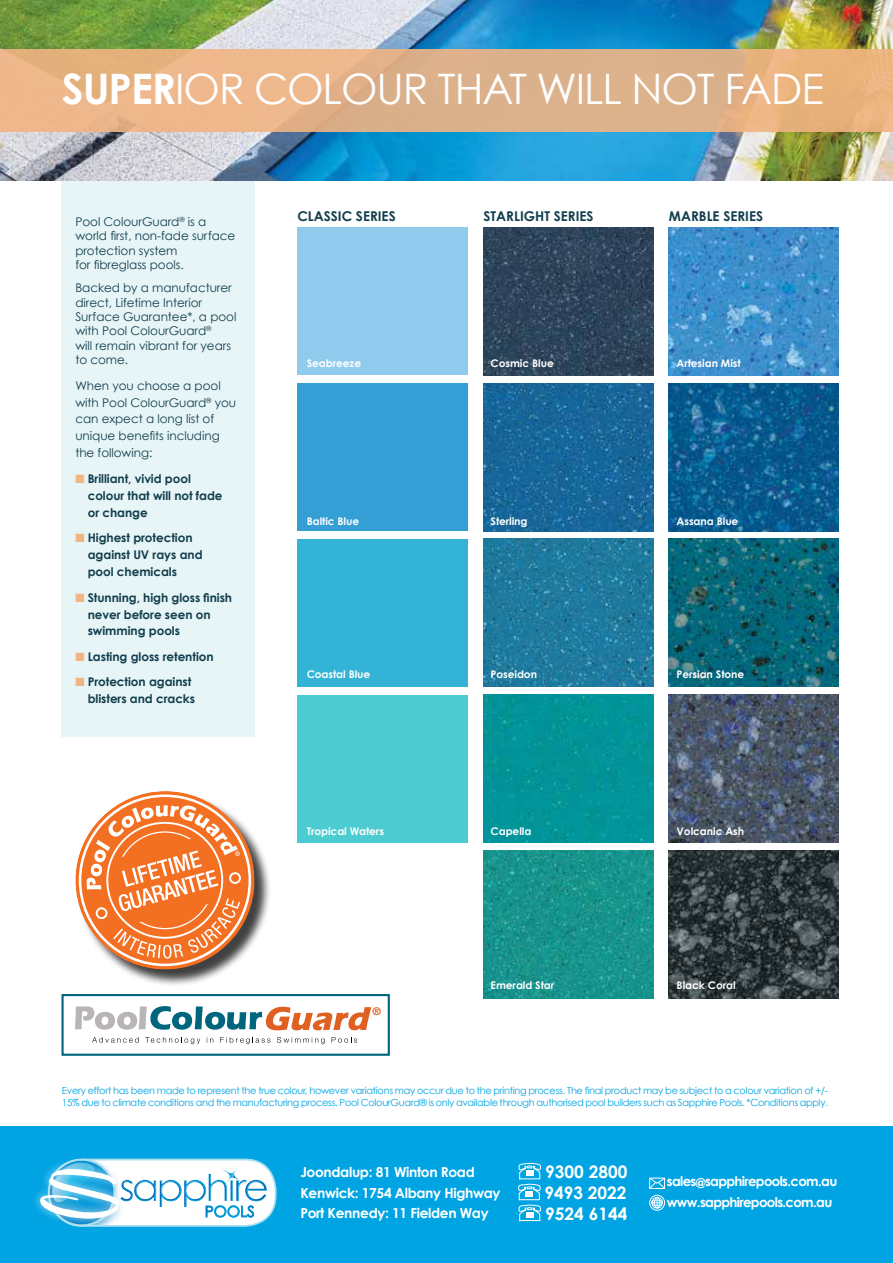
<style>
.page{position:relative;width:893px;height:1263px;background:#fff}
.page>*{position:absolute;margin:0;border:0;box-sizing:border-box;transform-origin:0 0}
.t1{font:42px "Century Gothic";letter-spacing:-.025em;color:#fff}
.t2{font:700 17.25px "Century Gothic";color:#fff}
.t3{font:700 13.8px "Century Gothic";letter-spacing:-.025em;color:#fff}
.t4{font:700 13.5px "Century Gothic";color:#123e4e}
.t5{font:700 13.35px/20.9px "Century Gothic";letter-spacing:-.05em;color:#fff}
.t6{font:12px/14.4px "Century Gothic";letter-spacing:-.005em;color:#123e4e}
.t7{font:700 12px/17px "Century Gothic";letter-spacing:-.005em;color:#123e4e}
.t8{font:700 10.65px "Helvetica Neue LT Std";color:#df6020}
.t9{font:700 10.5px "Century Gothic";color:#fff}
.t10{font:9.75px/12px "Century Gothic";letter-spacing:-.03em;color:#00a4e3}
.s1{font-weight:700}
.s2{color:#f1b483}
</style>
<div class="page">
<div style="left:61px;top:164px;width:194px;height:573px;background:#e7f5f7"></div>
<div style="left:61px;top:994px;width:329px;height:62px;border:2px solid #00667d"></div>
<svg style="left:75px;top:1006px;width:296px;height:24px"></svg>
<svg style="left:92px;top:1037px;width:47px;height:6px"></svg>
<svg style="left:145px;top:1037px;width:55px;height:7px"></svg>
<svg style="left:207px;top:1037px;width:6px;height:5px"></svg>
<svg style="left:220px;top:1037px;width:50px;height:7px"></svg>
<svg style="left:277px;top:1037px;width:48px;height:7px"></svg>
<svg style="left:332px;top:1037px;width:25px;height:6px"></svg>
<div style="left:297px;top:227px;width:170px;height:148px;background:#90cbed"></div>
<div style="left:297px;top:383px;width:170px;height:148px;background:#339fd5"></div>
<div style="left:297px;top:539px;width:170px;height:148px;background:#33b3d5"></div>
<div style="left:297px;top:694px;width:170px;height:148px;background:#4ccbd1"></div>
<img style="left:484px;top:850px;width:170px;height:148px">
<img style="left:484px;top:694px;width:170px;height:148px">
<img style="left:484px;top:539px;width:170px;height:148px">
<img style="left:484px;top:383px;width:170px;height:148px">
<img style="left:484px;top:227px;width:170px;height:148px">
<img style="left:669px;top:227px;width:170px;height:148px">
<img style="left:669px;top:383px;width:170px;height:148px">
<img style="left:669px;top:539px;width:170px;height:148px">
<img style="left:669px;top:694px;width:170px;height:148px">
<img style="left:669px;top:850px;width:170px;height:148px">
<div style="left:77px;top:792px;width:195px;height:195px;background:#000;opacity:.75"></div>
<svg style="left:75px;top:791px;width:180px;height:178px"></svg>
<div style="left:0;top:1126px;width:893px;height:137px;background:#00a4e3"></div>
<svg style="left:34px;top:1158px;width:233px;height:69px;background:#b2dff2"></svg>
<svg style="left:649px;top:1177px;width:17px;height:12px"></svg>
<div style="left:649px;top:1195px;width:16px;height:15px;border:1px solid #fff;border-radius:50%"></div>
<div style="left:652px;top:1197px;width:11px;height:11px;border:1px solid #fff;border-radius:50%"></div>
<svg style="left:652px;top:1197px;width:10px;height:11px"></svg>
<svg style="left:518px;top:1162px;width:23px;height:60px"></svg>
<img style="left:0;top:0;width:893px;height:180px">
<svg style="left:0;top:49px;width:893px;height:82px;background:#e3b287"></svg>
<h1 class="t1" style="left:62px;top:64px;width:763px"><span class="s1">SUPER</span>IOR COLOUR THAT WILL NOT FADE</h1>
<p class="t6" style="left:75px;top:214px;width:162px">Pool ColourGuard<sup>®</sup> is a world first, non-fade surface protection system<br>for fibreglass pools.</p>
<p class="t6" style="left:75px;top:280px;width:163px">Backed by a manufacturer direct, Lifetime Interior<br>Surface Guarantee*, a pool with Pool ColourGuard<sup>®<br></sup>will remain vibrant for years to come.</p>
<p class="t6" style="left:75px;top:377px;width:162px;line-height:17px">When you choose a pool with Pool ColourGuard<sup>®</sup> you can expect a long list of unique benefits including the following:</p>
<p class="t7" style="left:88px;top:470px;width:136px;text-indent:-12px"><span class="s2">■</span> Brilliant, vivid pool colour that will not fade or change</p>
<p class="t7" style="left:88px;top:529px;width:116px;text-indent:-12px"><span class="s2">■</span> Highest protection against UV rays and pool chemicals</p>
<p class="t7" style="left:88px;top:588px;width:146px;text-indent:-12px"><span class="s2">■</span> Stunning, high gloss finish never before seen on swimming pools</p>
<p class="t7" style="left:75px;top:648px;width:140px"><span class="s2">■</span> Lasting gloss retention</p>
<p class="t7" style="left:88px;top:673px;width:109px;text-indent:-12px"><span class="s2">■</span> Protection against blisters and cracks</p>
<p class="t4" style="left:297px;top:207px;width:19px">Class</p>
<p class="t4" style="left:338px;top:207px;width:51px">ic Series</p>
<p class="t4" style="left:484px;top:207px;width:111px">STARLIGHT SERI ES</p>
<p class="t4" style="left:669px;top:207px;width:96px">MARBLE SERI ES</p>
<p class="t9" style="left:307px;top:357px;width:56px">Seabreeze</p>
<p class="t9" style="left:491px;top:357px;width:65px">Cosmic Blue</p>
<p class="t9" style="left:677px;top:357px;width:66px">Artesian Mist</p>
<p class="t9" style="left:307px;top:514px;width:54px">Baltic Blue</p>
<p class="t9" style="left:491px;top:514px;width:39px">Sterling</p>
<p class="t9" style="left:677px;top:514px;width:63px">Assana Blue</p>
<p class="t9" style="left:307px;top:667px;width:65px">Coastal Blue</p>
<p class="t9" style="left:491px;top:667px;width:48px">Poseidon</p>
<p class="t9" style="left:677px;top:667px;width:69px">Persian Stone</p>
<p class="t9" style="left:307px;top:824px;width:79px">Tropical Waters</p>
<p class="t9" style="left:491px;top:824px;width:42px">Capella</p>
<p class="t9" style="left:677px;top:824px;width:69px">Volcanic Ash</p>
<p class="t9" style="left:491px;top:979px;width:65px">Emerald Star</p>
<p class="t9" style="left:677px;top:979px;width:61px">Black Coral</p>
<p class="t8" style="left:372px;top:1004px;width:10px">®</p>
<p class="t10" style="left:62px;top:1084px;width:768px">Every effort has been made to represent the true colour, however variations may occur due to the printing process. The final product may be subject to a colour variation of +/-<br>15% due to climate conditions and the manufacturing process. Pool ColourGuard® is only available through authorised pool builders such as Sapphire Pools. *Conditions apply.</p>
<p class="t3" style="left:300px;top:1163px;width:176px">Joondalup: 81 Winton Road</p>
<h2 class="t2" style="left:545px;top:1161px;width:84px">9300 2800</h2>
<p class="t3" style="left:300px;top:1184px;width:202px">Kenwick: 1754 Albany Highway</p>
<h2 class="t2" style="left:544px;top:1182px;width:84px">9493 2022</h2>
<p class="t3" style="left:300px;top:1205px;width:190px">Port Kennedy: 11 Fielden Way</p>
<h2 class="t2" style="left:545px;top:1202px;width:84px">9524 6144</h2>
<p class="t5" style="left:667px;top:1171px;width:172px">sales@sapphirepools.com.au www.sapphirepools.com.au</p>
</div>
